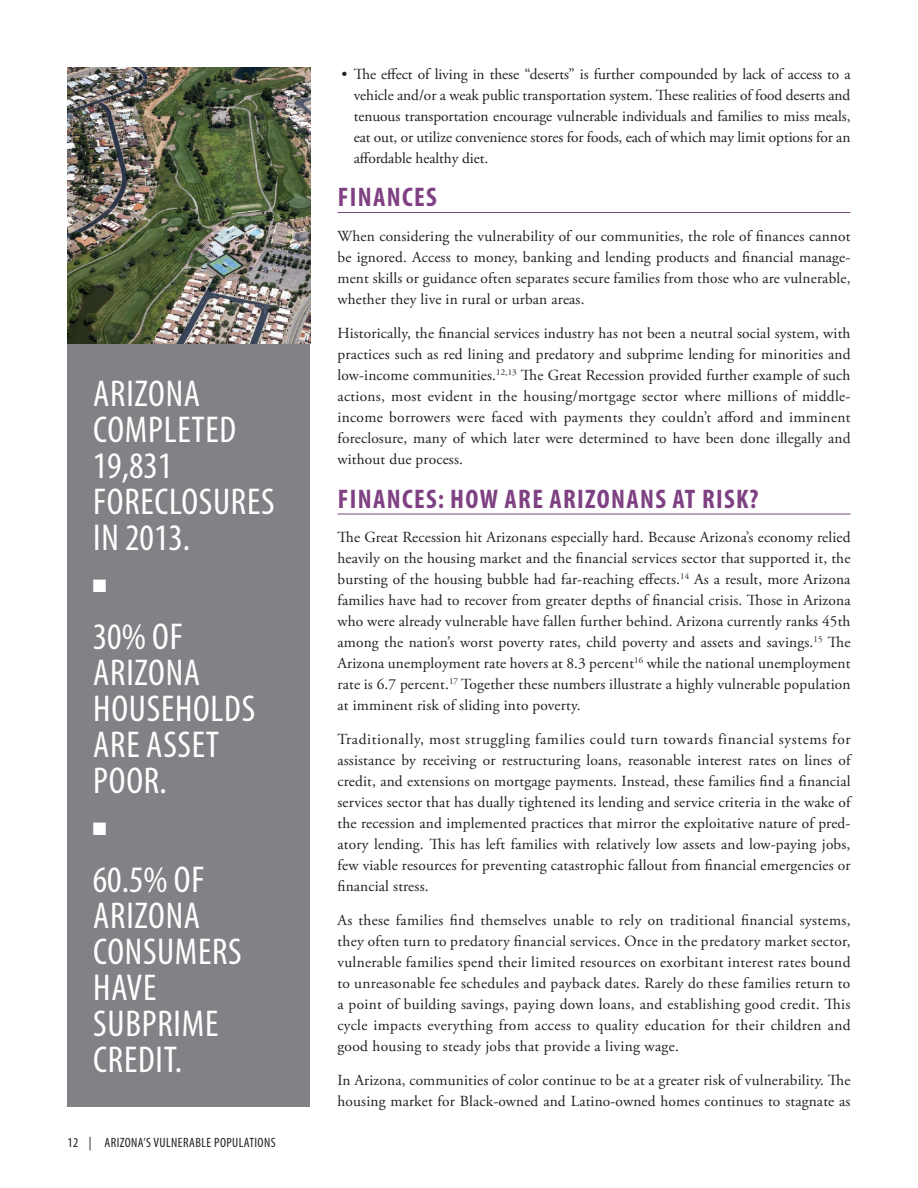
<style>
.page{position:relative;width:918px;height:1188px;background:#fff}
.page>*{position:absolute;margin:0;border:0;box-sizing:border-box;transform-origin:0 0}
.t1{font:condensed 37.5px/36px "Myriad Pro";letter-spacing:.02em;color:#fff}
.A_Head{font:700 condensed 27px "Myriad Pro";letter-spacing:.05em;color:#7f4183}
.t2{font:18px "Zapf Dingbats ITC";color:#fff}
.RTF{font:15.3px/21px "Adobe Garamond Pro";letter-spacing:.01em;color:#231f20;text-align:justify}
.RTF_Bullets{font:15.3px/21px "Adobe Garamond Pro";letter-spacing:-.005em;color:#231f20;text-align:justify}
.t3{font:condensed 13.5px "Myriad Pro";letter-spacing:.03em;color:#231f20}
</style>
<div class="page">
<div style="left:68px;top:324px;width:242px;height:783px;background:#808285"></div>
<hr style="left:338px;top:212px;width:512px;height:1px;background:#7f4183">
<hr style="left:338px;top:514px;width:512px;height:1px;background:#7f4183">
<img style="left:68px;top:68px;width:242px;height:276px">
<p class="t1" style="left:93px;top:375px;width:144px">ARIZONA<br>COMPLETED</p>
<p class="t1" style="left:93px;top:447px;width:81px">19,831</p>
<p class="t1" style="left:93px;top:483px;width:183px">FORECLOSURES<br>IN 2013.</p>
<p class="t2" style="left:93px;top:577px;width:15px">■</p>
<p class="t1" style="left:93px;top:618px;width:109px">30% OF<br>ARIZONA</p>
<p class="t1" style="left:93px;top:690px;width:163px">HOUSEHOLDS</p>
<p class="t1" style="left:93px;top:726px;width:127px">ARE ASSET<br>POOR.</p>
<p class="t2" style="left:93px;top:820px;width:15px">■</p>
<p class="t1" style="left:93px;top:861px;width:150px">60.5% OF<br>ARIZONA<br>CONSUMERS<br>HAVE<br>SUBPRIME<br>CREDIT.</p>
<p class="t3" style="left:68px;top:1135px;width:210px">12 | ARIZONA’S VULNERABLE POPULATIONS</p>
<p class="RTF_Bullets" style="left:354px;top:64px;width:498px;text-indent:-12px">• The effect of living in these “deserts” is further compounded by lack of access to a vehicle and/or a weak public transportation system. These realities of food deserts and tenuous transportation encourage vulnerable individuals and families to miss meals, eat out, or utilize convenience stores for foods, each of which may limit options for an affordable healthy diet.</p>
<p class="A_Head" style="left:338px;top:180px;width:100px">FINANCES</p>
<p class="RTF" style="left:338px;top:226px;width:515px">When considering the vulnerability of our communities, the role of finances cannot be ignored. Access to money, banking and lending products and financial manage&shy;ment skills or guidance often separates secure families from those who are vulnerable, whether they live in rural or urban areas.</p>
<p class="RTF" style="left:338px;top:323px;width:515px">Historically, the financial services industry has not been a neutral social system, with practices such as red lining and predatory and subprime lending for minorities and low-income communities.<sup>12,13</sup> The Great Recession provided further example of such actions, most evident in the housing/mortgage sector where millions of middle&shy;income borrowers were faced with payments they couldn’t afford and imminent foreclosure, many of which later were determined to have been done illegally and without due process.</p>
<p class="A_Head" style="left:338px;top:482px;width:422px">FINANCES: HOW ARE ARIZONANS AT RISK?</p>
<p class="RTF" style="left:337px;top:527px;width:515px">The Great Recession hit Arizonans especially hard. Because Arizona’s economy relied heavily on the housing market and the financial services sector that supported it, the bursting of the housing bubble had far-reaching effects.<sup>14</sup> As a result, more Arizona families have had to recover from greater depths of financial crisis. Those in Arizona who were already vulnerable have fallen further behind. Arizona currently ranks 45th among the nation’s worst poverty rates, child poverty and assets and savings.<sup>15</sup> The Arizona unemployment rate hovers at 8.3 percent<sup>16</sup> while the national unemployment rate is 6.7 percent.<sup>17</sup> Together these numbers illustrate a highly vulnerable population at imminent risk of sliding into poverty.</p>
<p class="RTF" style="left:338px;top:729px;width:515px">Traditionally, most struggling families could turn towards financial systems for assistance by receiving or restructuring loans, reasonable interest rates on lines of credit, and extensions on mortgage payments. Instead, these families find a financial services sector that has dually tightened its lending and service criteria in the wake of the recession and implemented practices that mirror the exploitative nature of pred&shy;atory lending. This has left families with relatively low assets and low-paying jobs, few viable resources for preventing catastrophic fallout from financial emergencies or financial stress.</p>
<p class="RTF" style="left:338px;top:910px;width:515px">As these families find themselves unable to rely on traditional financial systems, they often turn to predatory financial services. Once in the predatory market sector, vulnerable families spend their limited resources on exorbitant interest rates bound to unreasonable fee schedules and payback dates. Rarely do these families return to a point of building savings, paying down loans, and establishing good credit. This cycle impacts everything from access to quality education for their children and good housing to steady jobs that provide a living wage.</p>
<p class="RTF" style="left:338px;top:1071px;width:515px">In Arizona, communities of color continue to be at a greater risk of vulnerability. The housing market for Black-owned and Latino-owned homes continues to stagnate as</p>
</div>
